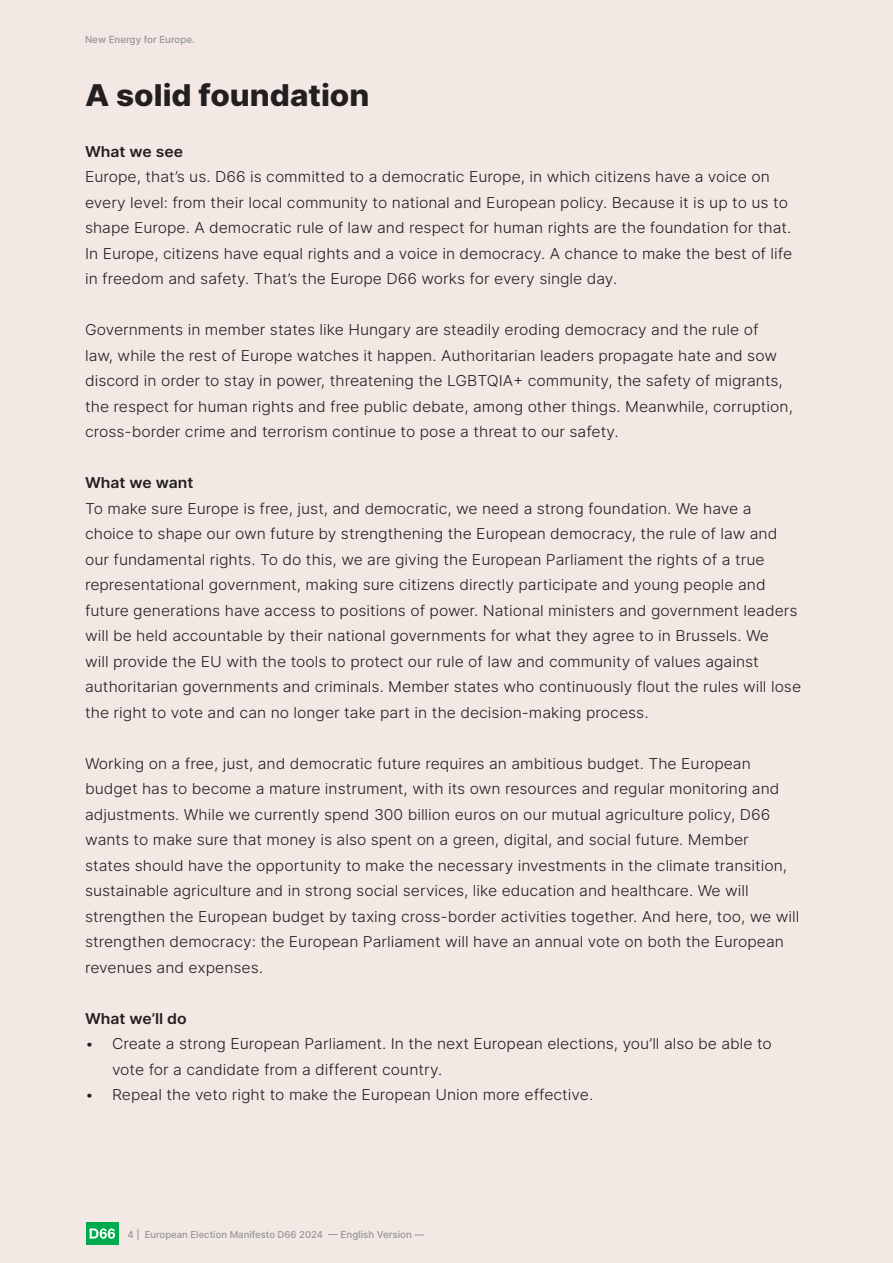
<style>
.page{position:relative;width:893px;height:1263px;background:#f3e8e3}
.page>*{position:absolute;margin:0;border:0;box-sizing:border-box;transform-origin:0 0}
.t1{font:800 30px "Inter";color:#231f20;scale:1.05 1}
.t2{font:300 15px/25.5px "Inter";color:#231f20;scale:1.05 1}
.t3{font:600 15px "Inter";color:#231f20;scale:1.05 1}
.t4{font:500 9.75px "Inter";color:#939598}
.t5{font:500 9.6px "Inter";color:#939598}
.s1{font-size:9.75px}
</style>
<div class="page">
<div style="left:86px;top:1222px;width:33px;height:23px;background:#00ab4d"></div>
<svg style="left:90px;top:1228px;width:25px;height:11px"></svg>
<p class="t4" style="left:85px;top:33px;width:111px">New Energy for Europe.</p>
<h1 class="t1" style="left:85px;top:73px;width:272px">A solid foundation</h1>
<p class="t3" style="left:85px;top:140px;width:95px">What we see</p>
<p class="t2" style="left:85px;top:164px;width:675px">Europe, that’s us. D66 is committed to a democratic Europe, in which citizens have a voice on every level: from their local community to national and European policy. Because it is up to us to shape Europe. A democratic rule of law and respect for human rights are the foundation for that.<br>In Europe, citizens have equal rights and a voice in democracy. A chance to make the best of life in freedom and safety. That’s the Europe D66 works for every single day.</p>
<p class="t2" style="left:85px;top:317px;width:676px">Governments in member states like Hungary are steadily eroding democracy and the rule of<br>law, while the rest of Europe watches it happen. Authoritarian leaders propagate hate and sow discord in order to stay in power, threatening the LGBTQIA+ community, the safety of migrants, the respect for human rights and free public debate, among other things. Meanwhile, corruption, cross-border crime and terrorism continue to pose a threat to our safety.</p>
<p class="t3" style="left:85px;top:472px;width:105px">What we want</p>
<p class="t2" style="left:85px;top:495px;width:683px">To make sure Europe is free, just, and democratic, we need a strong foundation. We have a choice to shape our own future by strengthening the European democracy, the rule of law and our fundamental rights. To do this, we are giving the European Parliament the rights of a true representational government, making sure citizens directly participate and young people and future generations have access to positions of power. National ministers and government leaders will be held accountable by their national governments for what they agree to in Brussels. We<br>will provide the EU with the tools to protect our rule of law and community of values against authoritarian governments and criminals. Member states who continuously flout the rules will lose the right to vote and can no longer take part in the decision-making process.</p>
<p class="t2" style="left:85px;top:750px;width:682px">Working on a free, just, and democratic future requires an ambitious budget. The European budget has to become a mature instrument, with its own resources and regular monitoring and adjustments. While we currently spend 300 billion euros on our mutual agriculture policy, D66 wants to make sure that money is also spent on a green, digital, and social future. Member<br>states should have the opportunity to make the necessary investments in the climate transition, sustainable agriculture and in strong social services, like education and healthcare. We will strengthen the European budget by taxing cross-border activities together. And here, too, we will strengthen democracy: the European Parliament will have an annual vote on both the European revenues and expenses.</p>
<p class="t3" style="left:85px;top:1007px;width:98px">What we’ll do</p>
<p class="t2" style="left:112px;top:1031px;width:630px;text-indent:-27px">• Create a strong European Parliament. In the next European elections, you’ll also be able to vote for a candidate from a different country.</p>
<p class="t2" style="left:85px;top:1082px;width:485px">• Repeal the veto right to make the European Union more effective.</p>
<p class="t5" style="left:128px;top:1227px;width:298px">4 | European Election Manifesto D66 2024 <span class="s1">— English Version —</span></p>
</div>
